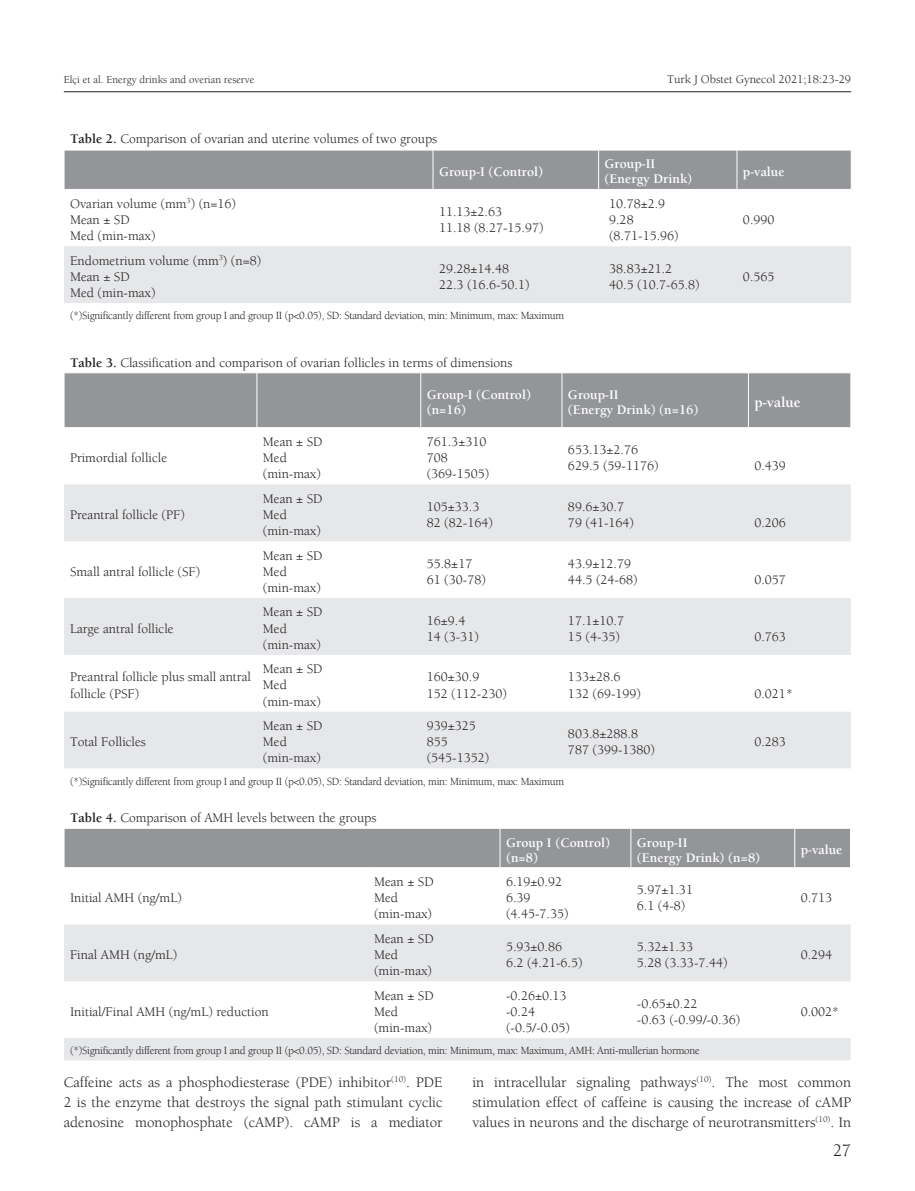
<style>
.page{position:relative;width:915px;height:1191px;background:#fff}
.page>*{position:absolute;margin:0;border:0;box-sizing:border-box;transform-origin:0 0}
.t1{font:18px "Berkeley";color:#231f20}
.t2{font:15px/20.1px "Berkeley";color:#231f20;text-align:justify}
.t3{font:700 15px "Berkeley";color:#fff}
.t4{font:13.5px/16.2px "Berkeley";color:#231f20}
.t5{font:700 13.5px/15px "Berkeley";color:#fff}
.t6{font:12px "Berkeley";color:#231f20}
.t7{font:11.25px "Berkeley";letter-spacing:-.02em;color:#231f20}
.t8{font:10.8px "Berkeley";color:#231f20}
.s1{font-weight:700}
</style>
<div class="page">
<hr style="left:64px;top:91px;width:786px;height:1px;background:#231f20">
<div style="left:64px;top:246px;width:786px;height:57px;background:#e6e7e9"></div>
<div style="left:64px;top:150px;width:786px;height:40px;background:#939598"></div>
<hr style="left:603px;top:189px;width:133px;height:1px;background:#fff">
<hr style="left:736px;top:189px;width:115px;height:1px;background:#fff">
<div style="left:65px;top:829px;width:785px;height:38px;background:#939598"></div>
<svg style="left:64px;top:924px;width:786px;height:136px;fill:#e6e7e9"></svg>
<hr style="left:499px;top:828px;width:1px;height:39px;background:#fff">
<hr style="left:630px;top:828px;width:1px;height:39px;background:#fff">
<hr style="left:794px;top:828px;width:1px;height:39px;background:#fff">
<div style="left:65px;top:373px;width:785px;height:54px;background:#939598"></div>
<svg style="left:64px;top:484px;width:786px;height:284px;fill:#e6e7e9"></svg>
<hr style="left:256px;top:373px;width:1px;height:54px;background:#fff">
<hr style="left:420px;top:373px;width:1px;height:54px;background:#fff">
<hr style="left:561px;top:373px;width:1px;height:54px;background:#fff">
<hr style="left:748px;top:373px;width:1px;height:54px;background:#fff">
<p class="t8" style="left:64px;top:73px;width:192px">Elçi et al. Energy drinks and overian reserve</p>
<p class="t6" style="left:667px;top:72px;width:185px">Turk J Obstet Gynecol 2021;18:23-29</p>
<p class="t4" style="left:70px;top:131px;width:368px"><span class="s1">Table 2.</span> Comparison of ovarian and uterine volumes of two groups</p>
<p class="t5" style="left:439px;top:164px;width:106px">Group-I (Control)</p>
<p class="t5" style="left:604px;top:156px;width:89px">Group-II (Energy Drink)</p>
<p class="t5" style="left:742px;top:164px;width:43px">p-value</p>
<p class="t4" style="left:70px;top:195px;width:167px">Ovarian volume (mm<sup>3</sup>) (n=16)<br>Mean ± SD<br>Med (min-max)</p>
<p class="t4" style="left:439px;top:203px;width:106px">11.13±2.63<br>11.18 (8.27-15.97)</p>
<p class="t4" style="left:609px;top:195px;width:71px">10.78±2.9<br>9.28 (8.71-15.96)</p>
<p class="t4" style="left:742px;top:211px;width:33px">0.990</p>
<p class="t4" style="left:70px;top:252px;width:193px">Endometrium volume (mm<sup>3</sup>) (n=8)<br>Mean ± SD<br>Med (min-max)</p>
<p class="t4" style="left:439px;top:260px;width:92px">29.28±14.48<br>22.3 (16.6-50.1)</p>
<p class="t4" style="left:609px;top:260px;width:92px">38.83±21.2<br>40.5 (10.7-65.8)</p>
<p class="t4" style="left:742px;top:268px;width:33px">0.565</p>
<p class="t7" style="left:70px;top:309px;width:495px">(*)Significantly different from group I and group II (p&lt;0.05), SD: Standard deviation, min: Minimum, max: Maximum</p>
<p class="t4" style="left:70px;top:354px;width:444px"><span class="s1">Table 3.</span> Classification and comparison of ovarian follicles in terms of dimensions</p>
<p class="t5" style="left:426px;top:387px;width:106px">Group-I (Control) (n=16)</p>
<p class="t5" style="left:567px;top:387px;width:132px">Group-II<br>(Energy Drink) (n=16)</p>
<p class="t3" style="left:754px;top:393px;width:48px">p-value</p>
<p class="t4" style="left:70px;top:450px;width:98px">Primordial follicle</p>
<p class="t4" style="left:263px;top:433px;width:61px">Mean ± SD<br>Med (min-max)</p>
<p class="t4" style="left:426px;top:433px;width:64px">761.3±310<br>708 (369-1505)</p>
<p class="t4" style="left:567px;top:441px;width:92px">653.13±2.76<br>629.5 (59-1176)</p>
<p class="t4" style="left:754px;top:458px;width:33px">0.439</p>
<p class="t4" style="left:70px;top:506px;width:116px">Preantral follicle (PF)</p>
<p class="t4" style="left:70px;top:563px;width:132px">Small antral follicle (SF)</p>
<p class="t4" style="left:70px;top:620px;width:105px">Large antral follicle</p>
<p class="t4" style="left:263px;top:490px;width:61px">Mean ± SD<br>Med (min-max)</p>
<p class="t4" style="left:426px;top:498px;width:68px">105±33.3<br>82 (82-164)</p>
<p class="t4" style="left:567px;top:498px;width:68px">89.6±30.7<br>79 (41-164)</p>
<p class="t4" style="left:263px;top:547px;width:61px">Mean ± SD<br>Med (min-max)</p>
<p class="t4" style="left:426px;top:555px;width:61px">55.8±17<br>61 (30-78)</p>
<p class="t4" style="left:567px;top:555px;width:71px">43.9±12.79<br>44.5 (24-68)</p>
<p class="t4" style="left:263px;top:604px;width:61px">Mean ± SD<br>Med (min-max)</p>
<p class="t4" style="left:426px;top:612px;width:54px">16±9.4<br>14 (3-31)</p>
<p class="t4" style="left:567px;top:612px;width:58px">17.1±10.7<br>15 (4-35)</p>
<p class="t4" style="left:70px;top:669px;width:182px">Preantral follicle plus small antral follicle (PSF)</p>
<p class="t4" style="left:263px;top:660px;width:61px">Mean ± SD<br>Med (min-max)</p>
<p class="t4" style="left:426px;top:669px;width:82px">160±30.9<br>152 (112-230)</p>
<p class="t4" style="left:567px;top:669px;width:75px">133±28.6<br>132 (69-199)</p>
<p class="t4" style="left:754px;top:514px;width:33px">0.206</p>
<p class="t4" style="left:754px;top:571px;width:33px">0.057</p>
<p class="t4" style="left:754px;top:628px;width:33px">0.763</p>
<p class="t4" style="left:754px;top:685px;width:40px">0.021*</p>
<p class="t4" style="left:263px;top:717px;width:61px">Mean ± SD<br>Med (min-max)</p>
<p class="t4" style="left:426px;top:717px;width:64px">939±325<br>855 (545-1352)</p>
<p class="t4" style="left:567px;top:725px;width:89px">803.8±288.8<br>787 (399-1380)</p>
<p class="t4" style="left:754px;top:733px;width:33px">0.283</p>
<p class="t7" style="left:70px;top:774px;width:495px">(*)Significantly different from group I and group II (p&lt;0.05), SD: Standard deviation, min: Minimum, max: Maximum</p>
<p class="t4" style="left:70px;top:733px;width:77px">Total Follicles</p>
<p class="t4" style="left:70px;top:809px;width:308px"><span class="s1">Table 4.</span> Comparison of AMH levels between the groups</p>
<p class="t5" style="left:506px;top:834px;width:106px">Group I (Control) (n=8)</p>
<p class="t5" style="left:636px;top:834px;width:125px">Group-II<br>(Energy Drink) (n=8)</p>
<p class="t5" style="left:800px;top:842px;width:43px">p-value</p>
<p class="t4" style="left:70px;top:889px;width:113px">Initial AMH (ng/mL)</p>
<p class="t4" style="left:70px;top:946px;width:109px">Final AMH (ng/mL)</p>
<p class="t4" style="left:374px;top:873px;width:61px">Mean ± SD<br>Med (min-max)</p>
<p class="t4" style="left:506px;top:873px;width:64px">6.19±0.92<br>6.39 (4.45-7.35)</p>
<p class="t4" style="left:636px;top:881px;width:58px">5.97±1.31<br>6.1 (4-8)</p>
<p class="t4" style="left:800px;top:889px;width:33px">0.713</p>
<p class="t4" style="left:374px;top:930px;width:61px">Mean ± SD<br>Med (min-max)</p>
<p class="t4" style="left:506px;top:938px;width:78px">5.93±0.86<br>6.2 (4.21-6.5)</p>
<p class="t4" style="left:636px;top:938px;width:92px">5.32±1.33<br>5.28 (3.33-7.44)</p>
<p class="t4" style="left:800px;top:946px;width:33px">0.294</p>
<p class="t4" style="left:374px;top:987px;width:61px">Mean ± SD<br>Med (min-max)</p>
<p class="t4" style="left:506px;top:987px;width:65px">-0.26±0.13 -0.24 (-0.5/-0.05)</p>
<p class="t4" style="left:636px;top:995px;width:105px">-0.65±0.22<br>-0.63 (-0.99/-0.36)</p>
<p class="t4" style="left:800px;top:1003px;width:40px">0.002*</p>
<p class="t7" style="left:70px;top:1044px;width:631px">(*)Significantly different from group I and group II (p&lt;0.05), SD: Standard deviation, min: Minimum, max: Maximum, AMH: Anti-mullerian hormone</p>
<p class="t4" style="left:70px;top:1003px;width:200px">Initial/Final AMH (ng/mL) reduction</p>
<p class="t2" style="left:64px;top:1072px;width:380px">Caffeine acts as a phosphodiesterase (PDE) inhibitor<sup>(10)</sup>. PDE 2 is the enzyme that destroys the signal path stimulant cyclic adenosine monophosphate (cAMP). cAMP is a mediator</p>
<p class="t2" style="left:472px;top:1072px;width:380px">in intracellular signaling pathways<sup>(10)</sup>. The most common stimulation effect of caffeine is causing the increase of cAMP values in neurons and the discharge of neurotransmitters<sup>(10)</sup>. In</p>
<h1 class="t1" style="left:832px;top:1139px;width:20px">27</h1>
</div>
